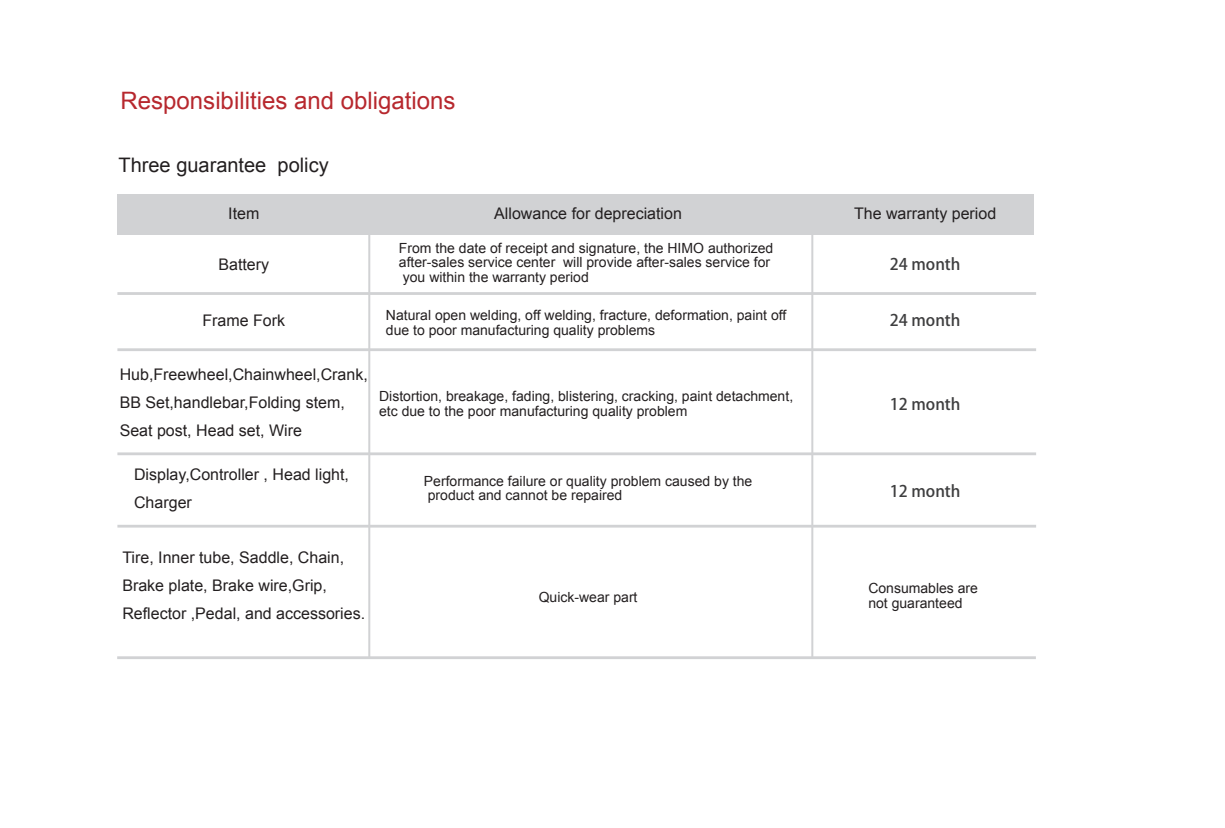
<style>
.page{position:relative;width:1225px;height:828px;background:#fff}
.page>*{position:absolute;margin:0;border:0;box-sizing:border-box;transform-origin:0 0}
.t1{font:24px "Arial";color:#b7282e}
.t2{font:20px "Arial";color:#231f20}
.t3{font:16px/28px "Arial";color:#231f20}
.t4{font:16px "FZLTXHK GBK1 0 G Bpc EUC H";color:#3e3e3f}
.t5{font:14px/14.4px "Arial";color:#231f20}
</style>
<div class="page">
<div style="left:117px;top:194px;width:916px;height:41px;background:#d1d2d4"></div>
<hr style="left:368px;top:194px;width:2px;height:463px;background:#d1d2d4">
<hr style="left:811px;top:194px;width:2px;height:463px;background:#d1d2d4">
<hr style="left:117px;top:292px;width:919px;height:3px;background:#d1d2d4">
<hr style="left:117px;top:348px;width:919px;height:3px;background:#d1d2d4">
<hr style="left:117px;top:452px;width:919px;height:3px;background:#d1d2d4">
<hr style="left:117px;top:525px;width:919px;height:2px;background:#d1d2d4">
<hr style="left:117px;top:656px;width:919px;height:3px;background:#d1d2d4">
<h1 class="t1" style="left:121px;top:84px;width:336px">Responsibilities and obligations</h1>
<h2 class="t2" style="left:118px;top:152px;width:212px">Three guarantee policy</h2>
<p class="t3" style="left:228px;top:200px;width:33px">Item</p>
<p class="t3" style="left:494px;top:200px;width:189px">Allowance for depreciation</p>
<p class="t3" style="left:854px;top:200px;width:144px">The warranty period</p>
<p class="t3" style="left:218px;top:250px;width:52px">Battery</p>
<p class="t3" style="left:202px;top:306px;width:84px">Frame Fork</p>
<p class="t3" style="left:120px;top:360px;width:250px">Hub,Freewheel,Chainwheel,Crank,<br>BB Set,handlebar,Folding stem,<br>Seat post, Head set, Wire</p>
<p class="t3" style="left:134px;top:461px;width:216px">Display,Controller , Head light,<br>Charger</p>
<p class="t5" style="left:399px;top:241px;width:376px">From the date of receipt and signature, the HIMO authorized after-sales service center will provide after-sales service for you within the warranty period</p>
<p class="t5" style="left:386px;top:308px;width:402px">Natural open welding, off welding, fracture, deformation, paint off due to poor manufacturing quality problems</p>
<p class="t5" style="left:379px;top:389px;width:415px">Distortion, breakage, fading, blistering, cracking, paint detachment, etc due to the poor manufacturing quality problem</p>
<p class="t5" style="left:424px;top:474px;width:330px">Performance failure or quality problem caused by the product and cannot be repaired</p>
<p class="t4" style="left:890px;top:255px;width:72px">24 month</p>
<p class="t4" style="left:890px;top:311px;width:72px">24 month</p>
<p class="t4" style="left:890px;top:394px;width:72px">12 month</p>
<p class="t4" style="left:890px;top:481px;width:72px">12 month</p>
<p class="t3" style="left:122px;top:543px;width:244px">Tire, Inner tube, Saddle, Chain,<br>Brake plate, Brake wire,Grip,<br>Reflector ,Pedal, and accessories.</p>
<p class="t5" style="left:539px;top:590px;width:100px">Quick-wear part</p>
<p class="t5" style="left:868px;top:581px;width:111px">Consumables are not guaranteed</p>
</div>
